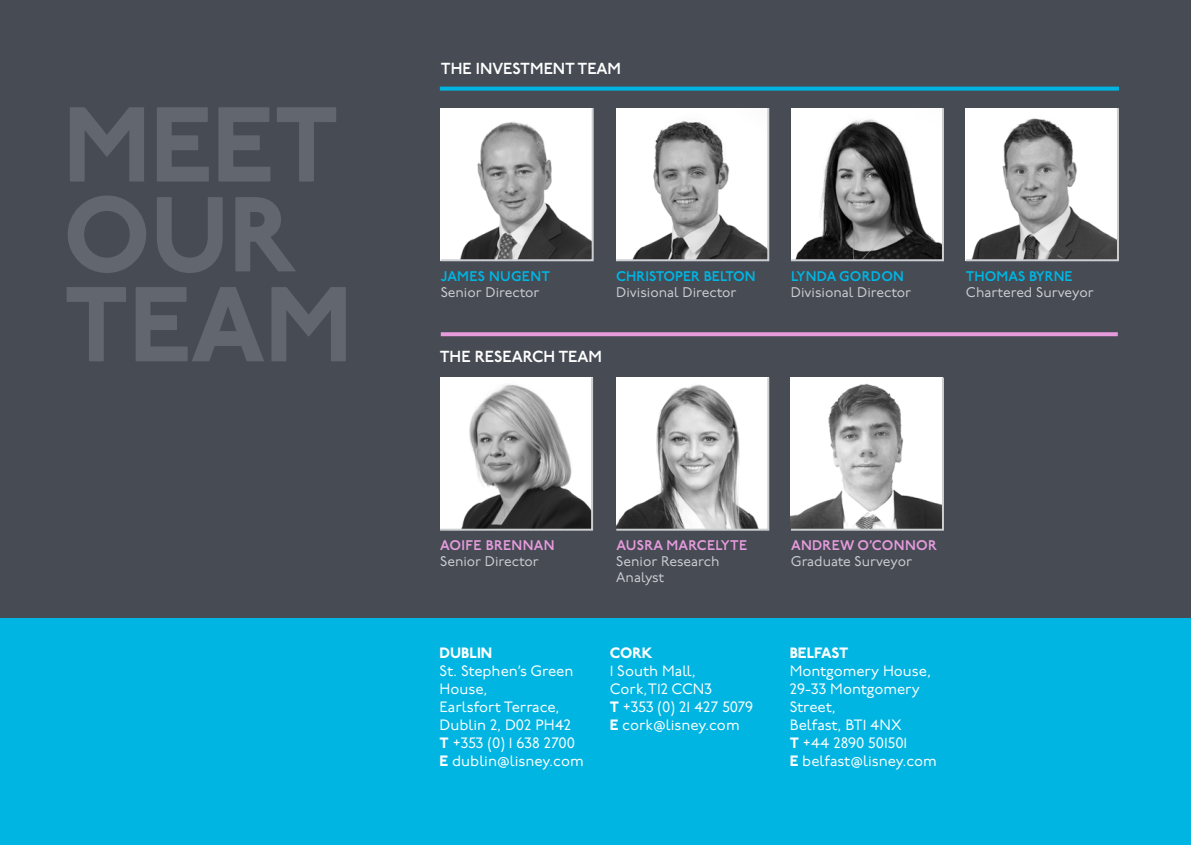
<style>
.page{position:relative;width:1191px;height:845px;background:#464b54}
.page>*{position:absolute;margin:0;border:0;box-sizing:border-box;transform-origin:0 0}
.t1{font:800 106.2px/89.8px "P22 Underground";color:#62666f}
.t2{font:600 16px "P22 Underground";color:#fff}
.t3{font:15px/18px "P22 Underground";color:#fff}
.t4{font:800 15px "P22 Underground";color:#fff}
.t5{font:14px/16px "P22 Underground";color:#ccced2}
.t6{font:600 14px "P22 Underground";letter-spacing:.02em;color:#e59bdc}
.t7{font:600 14px "P22 Underground";color:#00b5e2}
.t8{font:600 14px "P22 Underground";letter-spacing:.02em;color:#00b5e2}
.s1{font-weight:800}
</style>
<div class="page">
<svg style="left:440px;top:87px;width:679px;height:4px;background:#06aad3"></svg>
<svg style="left:440px;top:108px;width:154px;height:154px;background:#c5c5c5"></svg>
<svg style="left:440px;top:377px;width:154px;height:154px;background:#b4b4b5"></svg>
<svg style="left:616px;top:108px;width:154px;height:154px;background:#c5c5c5"></svg>
<svg style="left:791px;top:108px;width:153px;height:154px;background:#9e9e9e"></svg>
<svg style="left:965px;top:108px;width:154px;height:154px;background:#c0c0c0"></svg>
<div style="left:0;top:618px;width:1191px;height:227px;background:#00b5e2"></div>
<svg style="left:441px;top:332px;width:676px;height:4px;background:#db96d4"></svg>
<svg style="left:616px;top:377px;width:154px;height:154px;background:#c9c9c9"></svg>
<svg style="left:790px;top:377px;width:154px;height:154px;background:#c9c9c9"></svg>
<p class="t1" style="left:63px;top:103px;width:290px">MEET<br>OUR<br>TEAM</p>
<p class="t2" style="left:441px;top:60px;width:182px">THE INVESTMENT TEAM</p>
<p class="t8" style="left:441px;top:268px;width:111px">JAMES NUGENT</p>
<p class="t5" style="left:441px;top:285px;width:100px">Senior Director</p>
<p class="t7" style="left:616px;top:268px;width:141px">CHRISTOPER BELTON</p>
<p class="t5" style="left:616px;top:285px;width:122px">Divisional Director</p>
<p class="t2" style="left:440px;top:347px;width:164px">THE RESEARCH TEAM</p>
<p class="t8" style="left:791px;top:268px;width:114px">LYNDA GORDON</p>
<p class="t5" style="left:791px;top:285px;width:122px">Divisional Director</p>
<p class="t7" style="left:966px;top:268px;width:108px">THOMAS BYRNE</p>
<p class="t5" style="left:966px;top:285px;width:129px">Chartered Surveyor</p>
<p class="t6" style="left:440px;top:538px;width:116px">AOIFE BRENNAN</p>
<p class="t5" style="left:440px;top:554px;width:100px">Senior Director</p>
<p class="t4" style="left:439px;top:644px;width:54px">DUBLIN</p>
<p class="t3" style="left:439px;top:662px;width:135px">St. Stephen’s Green<br>House,</p>
<p class="t3" style="left:439px;top:698px;width:122px">Earlsfort Terrace,</p>
<p class="t3" style="left:439px;top:716px;width:133px">Dublin 2, D02 PH42</p>
<p class="t3" style="left:439px;top:734px;width:137px"><span class="s1">T</span> +353 (0) 1 638 2700</p>
<p class="t3" style="left:439px;top:752px;width:146px"><span class="s1">E</span> dublin@lisney.com</p>
<p class="t6" style="left:616px;top:538px;width:132px">AUSRA MARCELYTE</p>
<p class="t5" style="left:616px;top:554px;width:105px">Senior Research<br>Analyst</p>
<p class="t4" style="left:609px;top:644px;width:45px">CORK</p>
<p class="t3" style="left:609px;top:662px;width:88px">1 South Mall,</p>
<p class="t3" style="left:609px;top:680px;width:104px">Cork,T12 CCN3</p>
<p class="t3" style="left:609px;top:698px;width:145px"><span class="s1">T</span> +353 (0) 21 427 5079</p>
<p class="t3" style="left:609px;top:716px;width:131px"><span class="s1">E</span> cork@lisney.com</p>
<p class="t6" style="left:791px;top:538px;width:147px">ANDREW O’CONNOR</p>
<p class="t5" style="left:791px;top:554px;width:123px">Graduate Surveyor</p>
<p class="t4" style="left:789px;top:644px;width:60px">BELFAST</p>
<p class="t3" style="left:789px;top:662px;width:143px">Montgomery House,</p>
<p class="t3" style="left:789px;top:680px;width:131px">29-33 Montgomery<br>Street,</p>
<p class="t3" style="left:789px;top:716px;width:113px">Belfast, BT1 4NX</p>
<p class="t3" style="left:789px;top:734px;width:119px"><span class="s1">T</span> +44 2890 501501</p>
<p class="t3" style="left:789px;top:752px;width:149px"><span class="s1">E</span> belfast@lisney.com</p>
</div>
